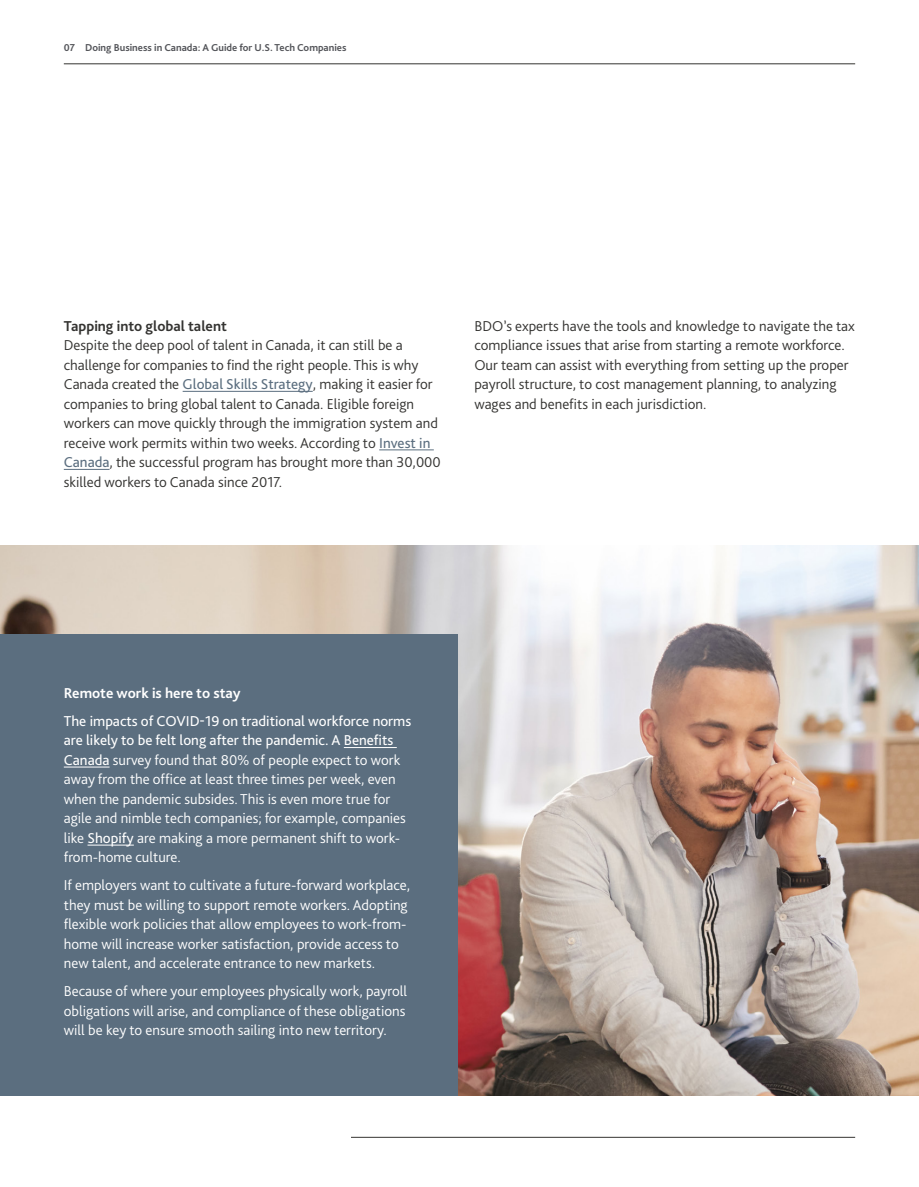
<style>
.page{position:relative;width:919px;height:1187px;background:#fff}
.page>*{position:absolute;margin:0;border:0;box-sizing:border-box;transform-origin:0 0}
.t1{font:300 15px/19.5px "Bliss Pro";color:#fff}
.t2{font:300 15px/19.5px "Bliss Pro";color:#343331}
.t3{font:700 15px "Bliss Pro";color:#343331}
.t4{font:700 15px "Bliss Pro";color:#fff}
.t5{font:700 10.5px "Bliss Pro";color:#54555a}
.s1{font-weight:400;color:#5b6e7f}
.s2{font-weight:400}
</style>
<div class="page">
<hr style="left:64px;top:63px;width:791px;height:1px;background:#343331">
<img style="left:0;top:546px;width:918px;height:550px">
<hr style="left:183px;top:391px;width:130px;height:1px;background:#5b6e7f">
<hr style="left:379px;top:449px;width:55px;height:1px;background:#5b6e7f">
<hr style="left:64px;top:469px;width:45px;height:1px;background:#5b6e7f">
<div style="left:0;top:633px;width:457px;height:463px;background:#5b6e7f"></div>
<hr style="left:344px;top:747px;width:53px;height:1px;background:#fff">
<hr style="left:64px;top:766px;width:45px;height:1px;background:#fff">
<hr style="left:87px;top:844px;width:47px;height:1px;background:#fff">
<hr style="left:351px;top:1136px;width:504px;height:1px;background:#343331">
<p class="t5" style="left:64px;top:40px;width:284px">07 Doing Business in Canada: A Guide for U.S. Tech Companies</p>
<p class="t3" style="left:64px;top:316px;width:164px">Tapping into global talent</p>
<p class="t2" style="left:64px;top:335px;width:378px">Despite the deep pool of talent in Canada, it can still be a challenge for companies to find the right people. This is why Canada created the <span class="s1">Global Skills Strategy</span>, making it easier for companies to bring global talent to Canada. Eligible foreign workers can move quickly through the immigration system and receive work permits within two weeks. According to <span class="s1">Invest in Canada</span>, the successful program has brought more than 30,000 skilled workers to Canada since 2017.</p>
<p class="t2" style="left:474px;top:316px;width:382px">BDO’s experts have the tools and knowledge to navigate the tax compliance issues that arise from starting a remote workforce.<br>Our team can assist with everything from setting up the proper payroll structure, to cost management planning, to analyzing wages and benefits in each jurisdiction.</p>
<p class="t4" style="left:64px;top:683px;width:178px">Remote work is here to stay</p>
<p class="t1" style="left:64px;top:711px;width:349px"><span class="s2">The impacts of COVID-19 on traditional workforce norms are likely to be felt long after the pandemic. A Benefits Canada</span> survey found that 80% of people expect to work away from the office at least three times per week, even when the pandemic subsides. This is even more true for agile and nimble tech companies; for example, companies like <span class="s2">Shopify</span> are making a more permanent shift to work&shy;from-home culture.</p>
<p class="t1" style="left:64px;top:875px;width:348px">If employers want to cultivate a future-forward workplace, they must be willing to support remote workers. Adopting flexible work policies that allow employees to work-from&shy;home will increase worker satisfaction, provide access to new talent, and accelerate entrance to new markets.</p>
<p class="t1" style="left:64px;top:981px;width:345px;text-align:justify">Because of where your employees physically work, payroll obligations will arise, and compliance of these obligations will be key to ensure smooth sailing into new territory.</p>
</div>
